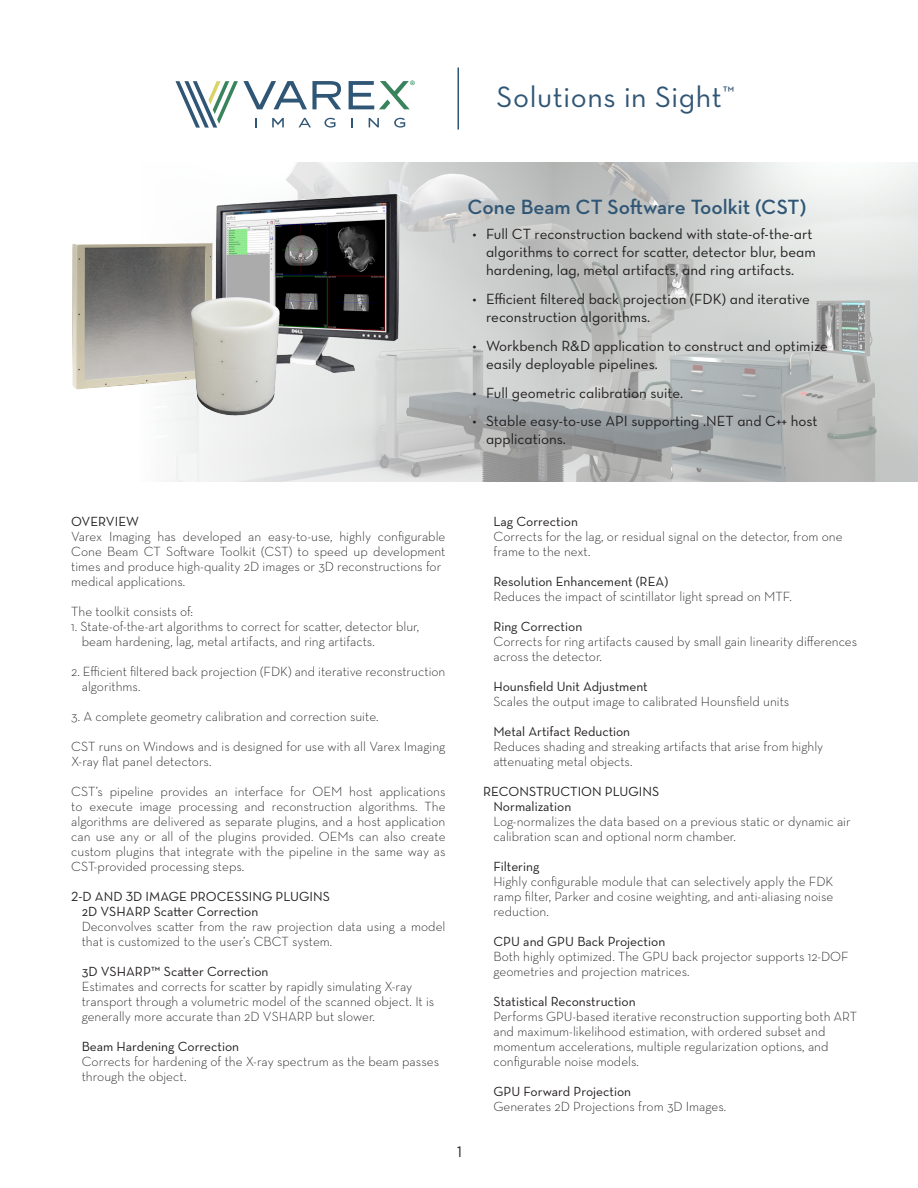
<style>
.page{position:relative;width:918px;height:1188px;background:#fff}
.page>*{position:absolute;margin:0;border:0;box-sizing:border-box;transform-origin:0 0}
.t1{font:30px "Neutraface Text Book Alt";letter-spacing:.02em;color:#305676}
.t2{font:600 21px "Neutraface Text";color:#305676}
.t3{font:15px/18px "Neutraface Text Book Alt";color:#231f20}
.t4{font:15px "Gotham Narrow";color:#231f20}
.Neutraface_11_Bullet{font:300 13.5px/15px "Neutraface Text";color:#231f20;text-align:justify}
.Neutraface_11_Bullet-2{font:13.5px "Neutraface Text";color:#231f20}
.Neutraface_11_Bullet-3{font:13.5px "Neutraface Text Book Alt";color:#231f20}
.t5{font:10.65px "Neutraface Text Book Alt";color:#0a8348}
</style>
<div class="page">
<img style="left:165px;top:162px;width:753px;height:320px">
<svg style="left:176px;top:81px;width:234px;height:47px"></svg>
<hr style="left:458px;top:68px;width:1px;height:62px;background:#305676">
<img style="left:72px;top:188px;width:335px;height:230px">
<p class="t5" style="left:410px;top:78px;width:7px">®</p>
<h1 class="t1" style="left:497px;top:78px;width:240px">Solutions in Sight<sup>™</sup></h1>
<p class="t2" style="left:468px;top:193px;width:340px">Cone Beam CT Software Toolkit (CST)</p>
<p class="t3" style="left:486px;top:225px;width:331px;text-indent:-14px">• Full CT reconstruction backend with state-of-the-art algorithms to correct for scatter, detector blur, beam hardening, lag, metal artifacts, and ring artifacts.</p>
<p class="t3" style="left:486px;top:290px;width:325px;text-indent:-14px">• Efficient filtered back projection (FDK) and iterative reconstruction algorithms.</p>
<p class="t3" style="left:486px;top:336px;width:343px;text-indent:-14px">• Workbench R&amp;D application to construct and optimize easily deployable pipelines.</p>
<p class="t3" style="left:473px;top:383px;width:212px">• Full geometric calibration suite.</p>
<p class="t3" style="left:486px;top:412px;width:333px;text-indent:-14px">• Stable easy-to-use API supporting .NET and C++ host applications.</p>
<p class="Neutraface_11_Bullet-3" style="left:71px;top:513px;width:69px">OVERVIEW</p>
<p class="Neutraface_11_Bullet" style="left:71px;top:528px;width:376px">Varex Imaging has developed an easy-to-use, highly configurable Cone Beam CT Software Toolkit (CST) to speed up development times and produce high-quality 2D images or 3D reconstructions for</p>
<p class="Neutraface_11_Bullet" style="left:71px;top:573px;width:116px">medical applications.</p>
<p class="Neutraface_11_Bullet" style="left:71px;top:603px;width:123px">The toolkit consists of:</p>
<p class="Neutraface_11_Bullet" style="left:71px;top:618px;width:350px">1. State-of-the-art algorithms to correct for scatter, detector blur,</p>
<p class="Neutraface_11_Bullet" style="left:82px;top:633px;width:295px">beam hardening, lag, metal artifacts, and ring artifacts.</p>
<p class="Neutraface_11_Bullet" style="left:71px;top:663px;width:376px">2. Efficient filtered back projection (FDK) and iterative reconstruction</p>
<p class="Neutraface_11_Bullet" style="left:82px;top:678px;width:60px">algorithms.</p>
<p class="Neutraface_11_Bullet" style="left:71px;top:708px;width:309px">3. A complete geometry calibration and correction suite.</p>
<p class="Neutraface_11_Bullet" style="left:71px;top:738px;width:376px">CST runs on Windows and is designed for use with all Varex Imaging<br>X-ray flat panel detectors.</p>
<p class="Neutraface_11_Bullet" style="left:71px;top:783px;width:376px">CST’s pipeline provides an interface for OEM host applications to execute image processing and reconstruction algorithms. The algorithms are delivered as separate plugins, and a host application can use any or all of the plugins provided. OEMs can also create custom plugins that integrate with the pipeline in the same way as CST-provided processing steps.</p>
<p class="Neutraface_11_Bullet-3" style="left:71px;top:888px;width:260px">2-D AND 3D IMAGE PROCESSING PLUGINS</p>
<p class="Neutraface_11_Bullet-2" style="left:82px;top:903px;width:178px">2D VSHARP Scatter Correction</p>
<p class="Neutraface_11_Bullet" style="left:82px;top:918px;width:365px">Deconvolves scatter from the raw projection data using a model that is customized to the user’s CBCT system.</p>
<p class="Neutraface_11_Bullet-2" style="left:82px;top:963px;width:188px">3D VSHARP™ Scatter Correction</p>
<p class="Neutraface_11_Bullet" style="left:82px;top:978px;width:332px">Estimates and corrects for scatter by rapidly simulating X-ray</p>
<p class="Neutraface_11_Bullet" style="left:82px;top:993px;width:354px">transport through a volumetric model of the scanned object. It is</p>
<p class="Neutraface_11_Bullet" style="left:82px;top:1008px;width:295px">generally more accurate than 2D VSHARP but slower.</p>
<p class="Neutraface_11_Bullet-2" style="left:82px;top:1038px;width:159px">Beam Hardening Correction</p>
<p class="Neutraface_11_Bullet" style="left:82px;top:1053px;width:359px">Corrects for hardening of the X-ray spectrum as the beam passes</p>
<p class="Neutraface_11_Bullet" style="left:82px;top:1068px;width:106px">through the object.</p>
<p class="t4" style="left:457px;top:1142px;width:6px">1</p>
<p class="Neutraface_11_Bullet-2" style="left:494px;top:513px;width:86px">Lag Correction</p>
<p class="Neutraface_11_Bullet" style="left:494px;top:528px;width:351px">Corrects for the lag, or residual signal on the detector, from one</p>
<p class="Neutraface_11_Bullet" style="left:494px;top:543px;width:98px">frame to the next.</p>
<p class="Neutraface_11_Bullet-2" style="left:494px;top:573px;width:176px">Resolution Enhancement (REA)</p>
<p class="Neutraface_11_Bullet" style="left:494px;top:588px;width:300px">Reduces the impact of scintillator light spread on MTF.</p>
<p class="Neutraface_11_Bullet-2" style="left:494px;top:618px;width:90px">Ring Correction</p>
<p class="Neutraface_11_Bullet" style="left:494px;top:633px;width:365px">Corrects for ring artifacts caused by small gain linearity differences</p>
<p class="Neutraface_11_Bullet" style="left:494px;top:648px;width:110px">across the detector.</p>
<p class="Neutraface_11_Bullet-2" style="left:494px;top:678px;width:156px">Hounsfield Unit Adjustment</p>
<p class="Neutraface_11_Bullet" style="left:494px;top:693px;width:297px">Scales the output image to calibrated Hounsfield units</p>
<p class="Neutraface_11_Bullet-2" style="left:494px;top:723px;width:138px">Metal Artifact Reduction</p>
<p class="Neutraface_11_Bullet" style="left:494px;top:738px;width:331px">Reduces shading and streaking artifacts that arise from highly</p>
<p class="Neutraface_11_Bullet" style="left:494px;top:753px;width:140px">attenuating metal objects.</p>
<p class="Neutraface_11_Bullet-3" style="left:483px;top:783px;width:178px">RECONSTRUCTION PLUGINS</p>
<p class="Neutraface_11_Bullet-2" style="left:494px;top:798px;width:79px">Normalization</p>
<p class="Neutraface_11_Bullet" style="left:494px;top:813px;width:359px">Log-normalizes the data based on a previous static or dynamic air</p>
<p class="Neutraface_11_Bullet" style="left:494px;top:828px;width:244px">calibration scan and optional norm chamber.</p>
<p class="Neutraface_11_Bullet-2" style="left:494px;top:858px;width:47px">Filtering</p>
<p class="Neutraface_11_Bullet" style="left:494px;top:873px;width:342px">Highly configurable module that can selectively apply the FDK</p>
<p class="Neutraface_11_Bullet" style="left:494px;top:888px;width:341px">ramp filter, Parker and cosine weighting, and anti-aliasing noise</p>
<p class="Neutraface_11_Bullet" style="left:494px;top:903px;width:57px">reduction.</p>
<p class="Neutraface_11_Bullet-2" style="left:494px;top:933px;width:173px">CPU and GPU Back Projection</p>
<p class="Neutraface_11_Bullet" style="left:494px;top:948px;width:357px">Both highly optimized. The GPU back projector supports 12-DOF</p>
<p class="Neutraface_11_Bullet" style="left:494px;top:963px;width:198px">geometries and projection matrices.</p>
<p class="Neutraface_11_Bullet-2" style="left:494px;top:993px;width:144px">Statistical Reconstruction</p>
<p class="Neutraface_11_Bullet" style="left:494px;top:1008px;width:365px">Performs GPU-based iterative reconstruction supporting both ART</p>
<p class="Neutraface_11_Bullet" style="left:494px;top:1023px;width:334px">and maximum-likelihood estimation, with ordered subset and</p>
<p class="Neutraface_11_Bullet" style="left:494px;top:1038px;width:337px">momentum accelerations, multiple regularization options, and</p>
<p class="Neutraface_11_Bullet" style="left:494px;top:1053px;width:147px">configurable noise models.</p>
<p class="Neutraface_11_Bullet-2" style="left:494px;top:1083px;width:139px">GPU Forward Projection</p>
<p class="Neutraface_11_Bullet" style="left:494px;top:1098px;width:234px">Generates 2D Projections from 3D Images.</p>
</div>
